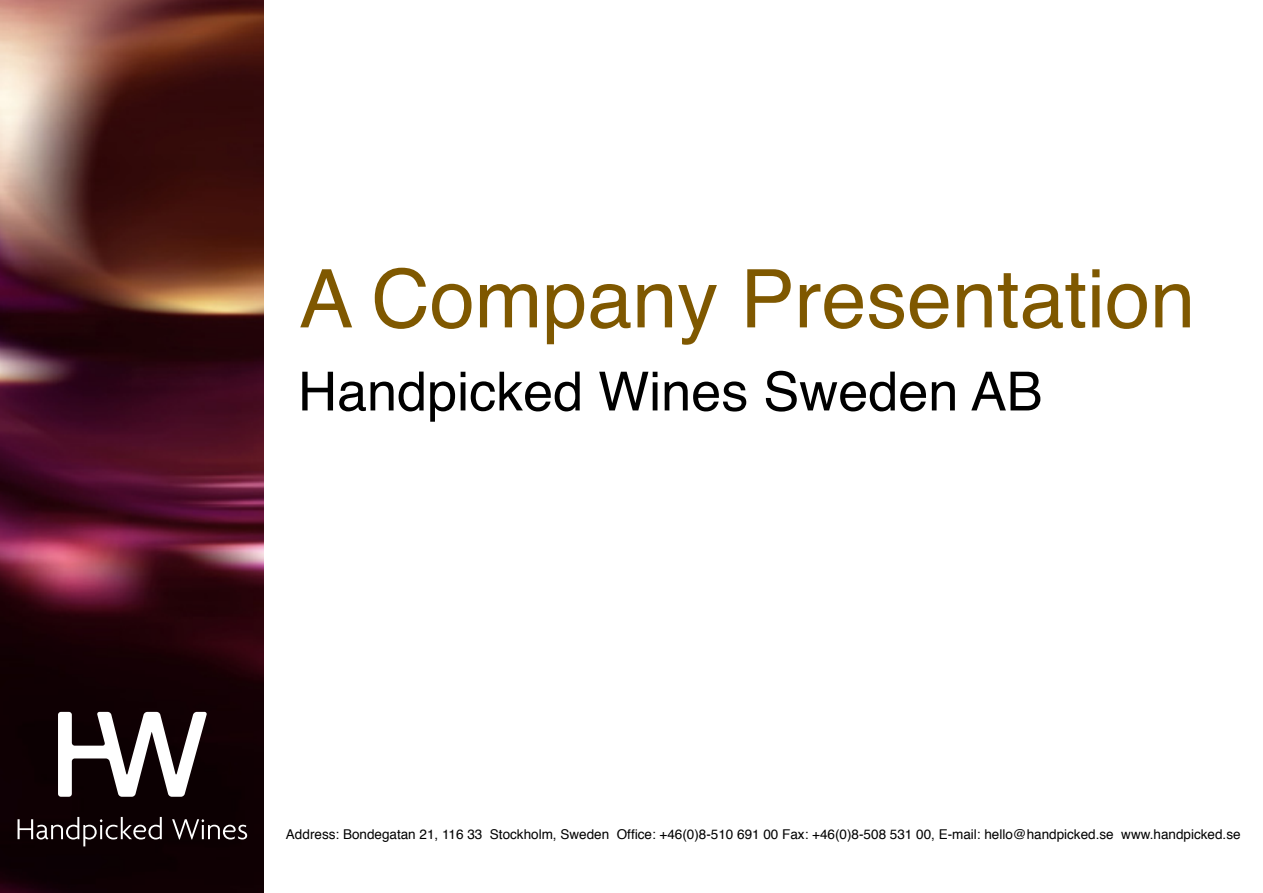
<style>
.page{position:relative;width:1263px;height:893px;background:#fff}
.page>*{position:absolute;margin:0;border:0;box-sizing:border-box;transform-origin:0 0}
.t1{font:81px "Helvetica";color:#7f5800}
.t2{font:54px "Helvetica";color:#000}
.t3{font:13.5px "Helvetica";color:#000}
</style>
<div class="page">
<img style="left:0;top:0;width:264px;height:893px">
<svg style="left:18px;top:817px;width:144px;height:29px;background:#382e30"></svg>
<svg style="left:172px;top:819px;width:75px;height:20px"></svg>
<svg style="left:58px;top:712px;width:149px;height:85px"></svg>
<h1 class="t1" style="left:299px;top:236px;width:897px">A Company Presentation</h1>
<h2 class="t2" style="left:298px;top:350px;width:746px">Handpicked Wines Sweden AB</h2>
<p class="t3" style="left:286px;top:823px;width:956px">Address: Bondegatan 21, 116 33 Stockholm, Sweden Office: +46(0)8-510 691 00 Fax: +46(0)8-508 531 00, E-mail: hello@handpicked.se www.handpicked.se</p>
</div>
